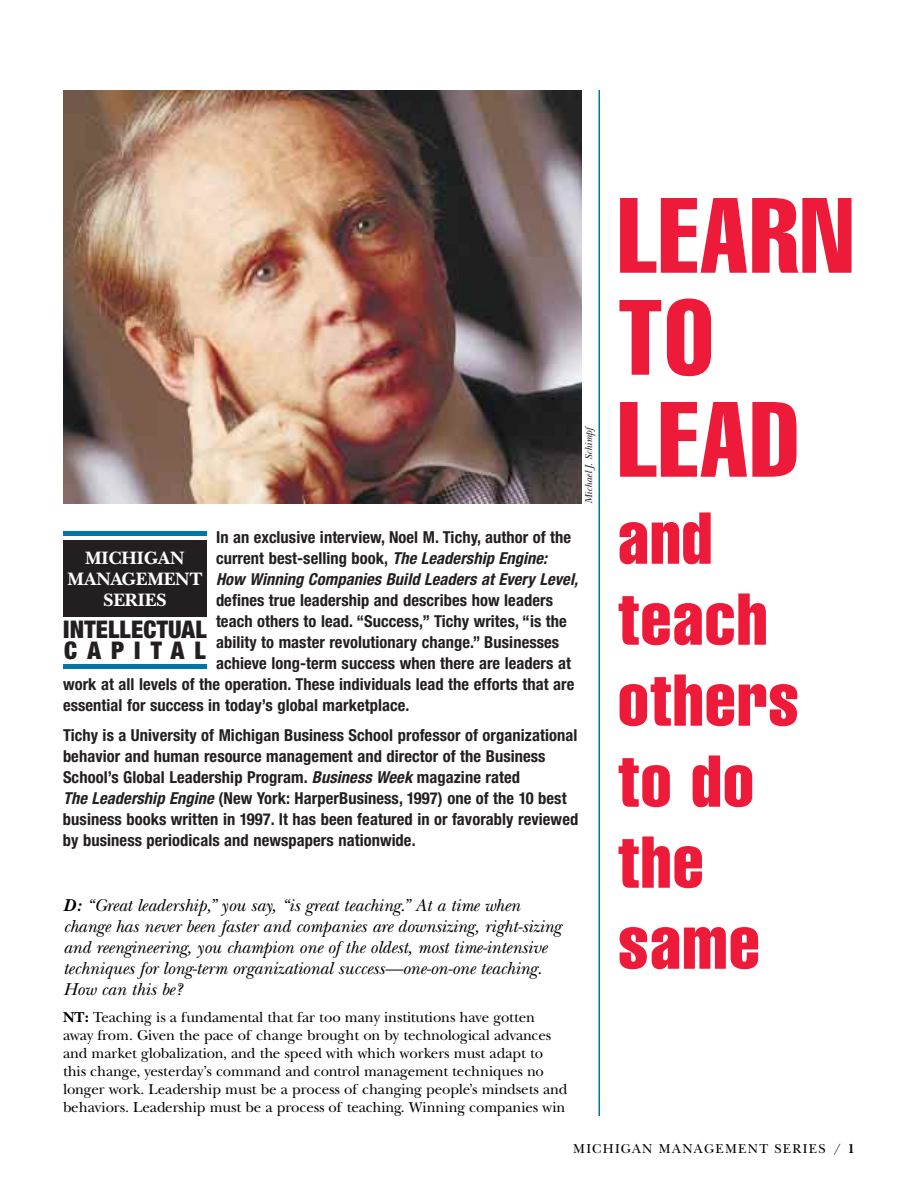
<style>
.page{position:relative;width:918px;height:1188px;background:#fff}
.page>*{position:absolute;margin:0;border:0;box-sizing:border-box;transform-origin:0 0}
.t1{font:extra-condensed 105px/102px "Helvetica";letter-spacing:.02em;color:#ed1a3a}
.t2{font:extra-condensed 72px/81px "Helvetica";letter-spacing:.02em;color:#ed1a3a}
.t3{font:900 condensed 24.3px/21px "Helvetica Neue";letter-spacing:.005em;color:#231f20}
.t4{font:700 18.75px/21px "New Baskerville";letter-spacing:-.005em;color:#fff;text-align:center}
.t5{font:italic 18px/21px "New Baskerville";letter-spacing:-.005em;color:#000}
.t6{font:700 condensed 16.5px/21px "Helvetica Neue";letter-spacing:.005em;color:#231f20}
.t7{font:15px/18px "New Baskerville";letter-spacing:-.005em;color:#000}
.t8{font:13.5px "New Baskerville";letter-spacing:.095em;color:#000}
.t9{font:italic 10.5px "New Baskerville";letter-spacing:-.005em;color:#231f20}
.s1{font-style:italic}
.s2{font-weight:700}
</style>
<div class="page">
<hr style="left:598px;top:90px;width:2px;height:1026px;background:#0076a3">
<img style="left:63px;top:90px;width:519px;height:414px">
<div style="left:63px;top:540px;width:144px;height:76px;background:#231f20"></div>
<div style="left:63px;top:531px;width:144px;height:5px;background:#0076a3"></div>
<div style="left:63px;top:664px;width:144px;height:5px;background:#0076a3"></div>
<p class="t9" style="left:585px;top:504px;width:78px;rotate:-90deg">Michael J. Schimpf</p>
<p class="t6" style="left:216px;top:528px;width:367px">In an exclusive interview, Noel M. Tichy, author of the current best-selling book, <span class="s1">The Leadership Engine:<br>How Winning Companies Build Leaders at Every Level,</span></p>
<p class="t6" style="left:216px;top:591px;width:339px">defines true leadership and describes how leaders</p>
<p class="t6" style="left:216px;top:612px;width:352px">teach others to lead. “Success,” Tichy writes, “is the</p>
<p class="t6" style="left:216px;top:633px;width:345px">ability to master revolutionary change.” Businesses</p>
<p class="t6" style="left:216px;top:654px;width:356px">achieve long-term success when there are leaders at</p>
<p class="t6" style="left:63px;top:675px;width:513px">work at all levels of the operation. These individuals lead the efforts that are</p>
<p class="t6" style="left:63px;top:696px;width:348px">essential for success in today’s global marketplace.</p>
<p class="t6" style="left:63px;top:726px;width:517px">Tichy is a University of Michigan Business School professor of organizational behavior and human resource management and director of the Business School’s Global Leadership Program. <span class="s1">Business Week</span> magazine rated<br><span class="s1">The Leadership Engine</span>(New York: HarperBusiness, 1997) one of the 10 best business books written in 1997. It has been featured in or favorably reviewed by business periodicals and newspapers nationwide.</p>
<p class="t4" style="left:67px;top:550px;width:137px">MICHIGAN<br>MANAGEMENT<br>SERIES</p>
<h3 class="t3" style="left:63px;top:621px;width:145px">INTELLECTUAL<br>CAPITAL</h3>
<p class="t5" style="left:63px;top:897px;width:500px"><span class="s2">D:</span> “Great leadership,” you say, “is great teaching.” At a time when change has never been faster and companies are downsizing, right-sizing and reengineering, you champion one of the oldest, most time-intensive techniques for long-term organizational success—one-on-one teaching.<br>How can this be?</p>
<p class="t7" style="left:63px;top:1010px;width:506px"><span class="s2">NT:</span> Teaching is a fundamental that far too many institutions have gotten away from. Given the pace of change brought on by technological advances and market globalization, and the speed with which workers must adapt to this change, yesterday’s command and control management techniques no longer work. Leadership must be a process of changing people’s mindsets and behaviors. Leadership must be a process of teaching. Winning companies win</p>
<h1 class="t1" style="left:618px;top:191px;width:237px">LEARN<br>TO<br>LEAD</h1>
<h2 class="t2" style="left:618px;top:502px;width:182px">and teach others to do the same</h2>
<p class="t8" style="left:573px;top:1144px;width:283px">MICHIGAN MANAGEMENT SERIES / <span class="s2">1</span></p>
</div>
